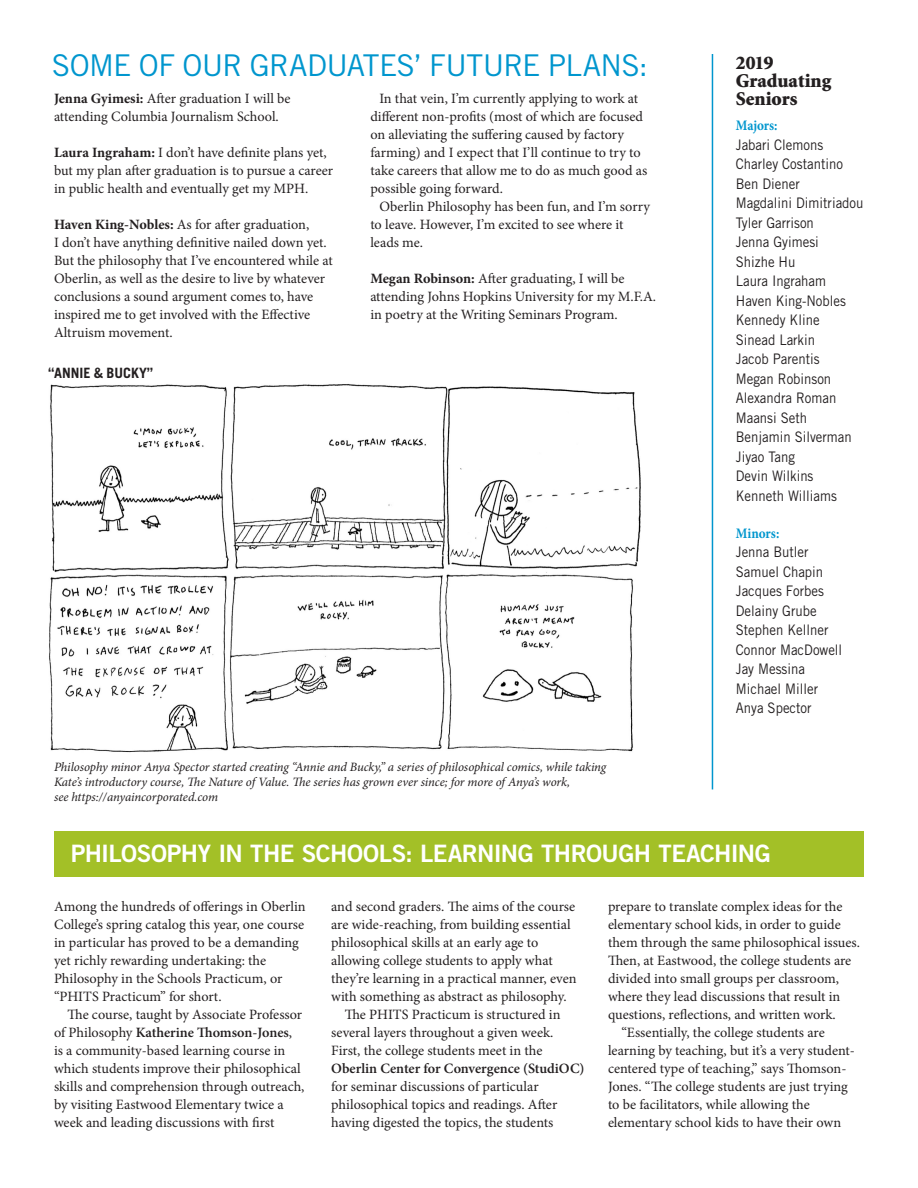
<style>
.page{position:relative;width:918px;height:1188px;background:#fff}
.page>*{position:absolute;margin:0;border:0;box-sizing:border-box;transform-origin:0 0}
.t1{font:30px "Trade Gothic LT Std";letter-spacing:-.02em;color:#0096ce}
.t2{font:24px "Trade Gothic LT Std Bd 2";letter-spacing:-.025em;color:#fff}
.t3{font:900 19.5px/18.1px "Minion";color:#231f20}
.t4{font:14.55px "Trade Gothic LT Std";color:#231f20;scale:.9 1}
.t5{font:700 14.55px "Minion Pro";color:#0096ce;scale:.9 1}
.t6{font:14.25px/18px "Minion Pro";color:#231f20}
.t7{font:700 14.25px "Trade Gothic LT Std";color:#231f20}
.t8{font:italic 12.75px/15px "Minion Pro";letter-spacing:-.01em;color:#231f20}
.s1{font-weight:700}
.s2{font-weight:600}
</style>
<div class="page">
<img style="left:49px;top:384px;width:592px;height:369px">
<div style="left:54px;top:831px;width:810px;height:46px;background:#a3c027"></div>
<hr style="left:712px;top:54px;width:1px;height:735px;background:#0096ce">
<p class="t1" style="left:52px;top:47px;width:598px">SOME OF OUR GRADUATES’ FUTURE PLANS:</p>
<p class="t6" style="left:54px;top:89px;width:238px"><span class="s1">Jenna Gyimesi:</span> After graduation I will be attending Columbia Journalism School.</p>
<p class="t6" style="left:54px;top:143px;width:281px"><span class="s1">Laura Ingraham:</span> I don’t have definite plans yet, but my plan after graduation is to pursue a career in public health and eventually get my MPH.</p>
<p class="t6" style="left:54px;top:215px;width:280px"><span class="s1">Haven King-Nobles:</span> As for after graduation,<br>I don’t have anything definitive nailed down yet.<br>But the philosophy that I’ve encountered while at Oberlin, as well as the desire to live by whatever conclusions a sound argument comes to, have inspired me to get involved with the Effective Altruism movement.</p>
<p class="t7" style="left:48px;top:364px;width:107px">“ANNIE &amp; BUCKY”</p>
<p class="t6" style="left:370px;top:89px;width:279px;text-indent:9px">In that vein, I’m currently applying to work at different non-profits (most of which are focused on alleviating the suffering caused by factory farming) and I expect that I’ll continue to try to take careers that allow me to do as much good as possible going forward.</p>
<p class="t6" style="left:370px;top:197px;width:281px;text-indent:9px">Oberlin Philosophy has been fun, and I’m sorry to leave. However, I’m excited to see where it leads me.</p>
<p class="t6" style="left:370px;top:269px;width:287px"><span class="s1">Megan Robinson:</span> After graduating, I will be attending Johns Hopkins University for my M.F.A. in poetry at the Writing Seminars Program.</p>
<p class="t3" style="left:736px;top:54px;width:97px">2019<br>Graduating<br>Seniors</p>
<p class="t5" style="left:736px;top:115px;width:48px">Majors:</p>
<p class="t4" style="left:736px;top:136px;width:99px">Jabari Clemons</p>
<p class="t4" style="left:736px;top:155px;width:121px">Charley Costantino</p>
<p class="t4" style="left:736px;top:175px;width:73px">Ben Diener</p>
<p class="t4" style="left:736px;top:194px;width:143px">Magdalini Dimitriadou</p>
<p class="t4" style="left:736px;top:214px;width:88px">Tyler Garrison</p>
<p class="t4" style="left:736px;top:233px;width:94px">Jenna Gyimesi</p>
<p class="t4" style="left:736px;top:253px;width:68px">Shizhe Hu</p>
<p class="t4" style="left:736px;top:272px;width:102px">Laura Ingraham</p>
<p class="t4" style="left:736px;top:292px;width:124px">Haven King-Nobles</p>
<p class="t4" style="left:736px;top:311px;width:95px">Kennedy Kline</p>
<p class="t4" style="left:736px;top:331px;width:90px">Sinead Larkin</p>
<p class="t4" style="left:736px;top:350px;width:95px">Jacob Parentis</p>
<p class="t4" style="left:736px;top:370px;width:108px">Megan Robinson</p>
<p class="t4" style="left:736px;top:389px;width:113px">Alexandra Roman</p>
<p class="t4" style="left:736px;top:409px;width:81px">Maansi Seth</p>
<p class="t4" style="left:736px;top:428px;width:130px">Benjamin Silverman</p>
<p class="t4" style="left:736px;top:448px;width:67px">Jiyao Tang</p>
<p class="t4" style="left:736px;top:467px;width:88px">Devin Wilkins</p>
<p class="t4" style="left:736px;top:487px;width:114px">Kenneth Williams</p>
<p class="t5" style="left:736px;top:523px;width:50px">Minors:</p>
<p class="t4" style="left:736px;top:543px;width:82px">Jenna Butler</p>
<p class="t4" style="left:736px;top:563px;width:99px">Samuel Chapin</p>
<p class="t4" style="left:736px;top:582px;width:99px">Jacques Forbes</p>
<p class="t4" style="left:736px;top:602px;width:91px">Delainy Grube</p>
<p class="t4" style="left:736px;top:621px;width:104px">Stephen Kellner</p>
<p class="t4" style="left:736px;top:641px;width:120px">Connor MacDowell</p>
<p class="t4" style="left:736px;top:660px;width:78px">Jay Messina</p>
<p class="t4" style="left:736px;top:680px;width:93px">Michael Miller</p>
<p class="t4" style="left:736px;top:699px;width:86px">Anya Spector</p>
<p class="t8" style="left:54px;top:760px;width:554px">Philosophy minor Anya Spector started creating “Annie and Bucky,” a series of philosophical comics, while taking<br>Kate’s introductory course, The Nature of Value. The series has grown ever since; for more of Anya’s work,<br>see https://anyaincorporated.com</p>
<p class="t2" style="left:71px;top:838px;width:702px">PHILOSOPHY IN THE SCHOOLS: LEARNING THROUGH TEACHING</p>
<p class="t6" style="left:54px;top:898px;width:253px">Among the hundreds of offerings in Oberlin College’s spring catalog this year, one course in particular has proved to be a demanding yet richly rewarding undertaking: the Philosophy in the Schools Practicum, or “PHITS Practicum” for short.</p>
<p class="t6" style="left:54px;top:1006px;width:252px;text-indent:14px">The course, taught by Associate Professor of Philosophy <span class="s2">Katherine Thomson-Jones</span>, is a community-based learning course in which students improve their philosophical skills and comprehension through outreach, by visiting Eastwood Elementary twice a week and leading discussions with first</p>
<p class="t6" style="left:331px;top:898px;width:247px">and second graders. The aims of the course are wide-reaching, from building essential philosophical skills at an early age to allowing college students to apply what they’re learning in a practical manner, even with something as abstract as philosophy.</p>
<p class="t6" style="left:331px;top:1006px;width:255px;text-indent:14px">The PHITS Practicum is structured in several layers throughout a given week.<br>First, the college students meet in the <span class="s2">Oberlin Center for Convergence (StudiOC) </span>for seminar discussions of particular philosophical topics and readings. After having digested the topics, the students</p>
<p class="t6" style="left:608px;top:898px;width:253px">prepare to translate complex ideas for the elementary school kids, in order to guide them through the same philosophical issues.<br>Then, at Eastwood, the college students are divided into small groups per classroom, where they lead discussions that result in questions, reflections, and written work.</p>
<p class="t6" style="left:608px;top:1024px;width:249px;text-indent:14px">“Essentially, the college students are learning by teaching, but it’s a very student&shy;centered type of teaching,” says Thomson-Jones. “The college students are just trying to be facilitators, while allowing the elementary school kids to have their own</p>
</div>
